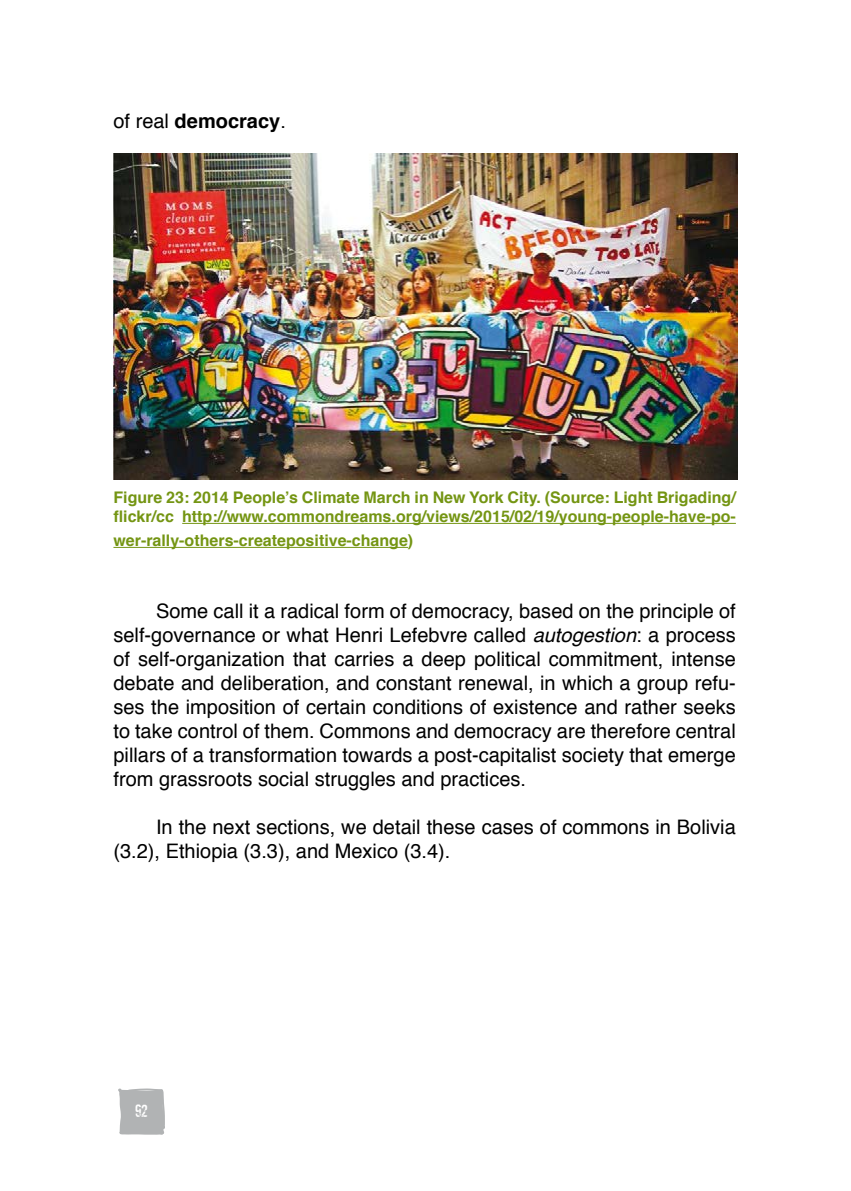
<style>
.page{position:relative;width:851px;height:1191px;background:#fff}
.page>*{position:absolute;margin:0;border:0;box-sizing:border-box;transform-origin:0 0}
.t1{font:20px/24px "Helvetica";color:#000;text-align:justify}
.t2{font:700 20px "Helvetica";color:#000}
.t3{font:700 16px/19.2px "Helvetica";color:#749513}
.t4{font:16px "Dirty Ego";color:#fff}
.s1{font-weight:400}
.s2{font-style:italic}
</style>
<div class="page">
<svg style="left:118px;top:1088px;width:47px;height:47px;background:#b8b9ba"></svg>
<hr style="left:182px;top:523px;width:553px;height:1px;background:#749513">
<hr style="left:113px;top:547px;width:295px;height:1px;background:#749513">
<img style="left:113px;top:153px;width:624px;height:327px">
<p class="t2" style="left:113px;top:113px;width:174px"><span class="s1">of real</span> democracy<span class="s1">.</span></p>
<p class="t3" style="left:113px;top:489px;width:623px">Figure 23: 2014 People’s Climate March in New York City. (Source: Light Brigading/ flickr/cc http://www.commondreams.org/views/2015/02/19/young-people-have-po-</p>
<p class="t3" style="left:113px;top:532px;width:301px">wer-rally-others-createpositive-change)</p>
<p class="t1" style="left:113px;top:601px;width:624px;text-indent:43px">Some call it a radical form of democracy, based on the principle of self-governance or what Henri Lefebvre called <span class="s2">autogestion</span>: a process of self-organization that carries a deep political commitment, intense debate and deliberation, and constant renewal, in which a group refu&shy;ses the imposition of certain conditions of existence and rather seeks to take control of them. Commons and democracy are therefore central pillars of a transformation towards a post-capitalist society that emerge from grassroots social struggles and practices.</p>
<p class="t1" style="left:113px;top:817px;width:623px;text-indent:43px">In the next sections, we detail these cases of commons in Bolivia (3.2), Ethiopia (3.3), and Mexico (3.4).</p>
<p class="t4" style="left:136px;top:1101px;width:13px">!"</p>
</div>
